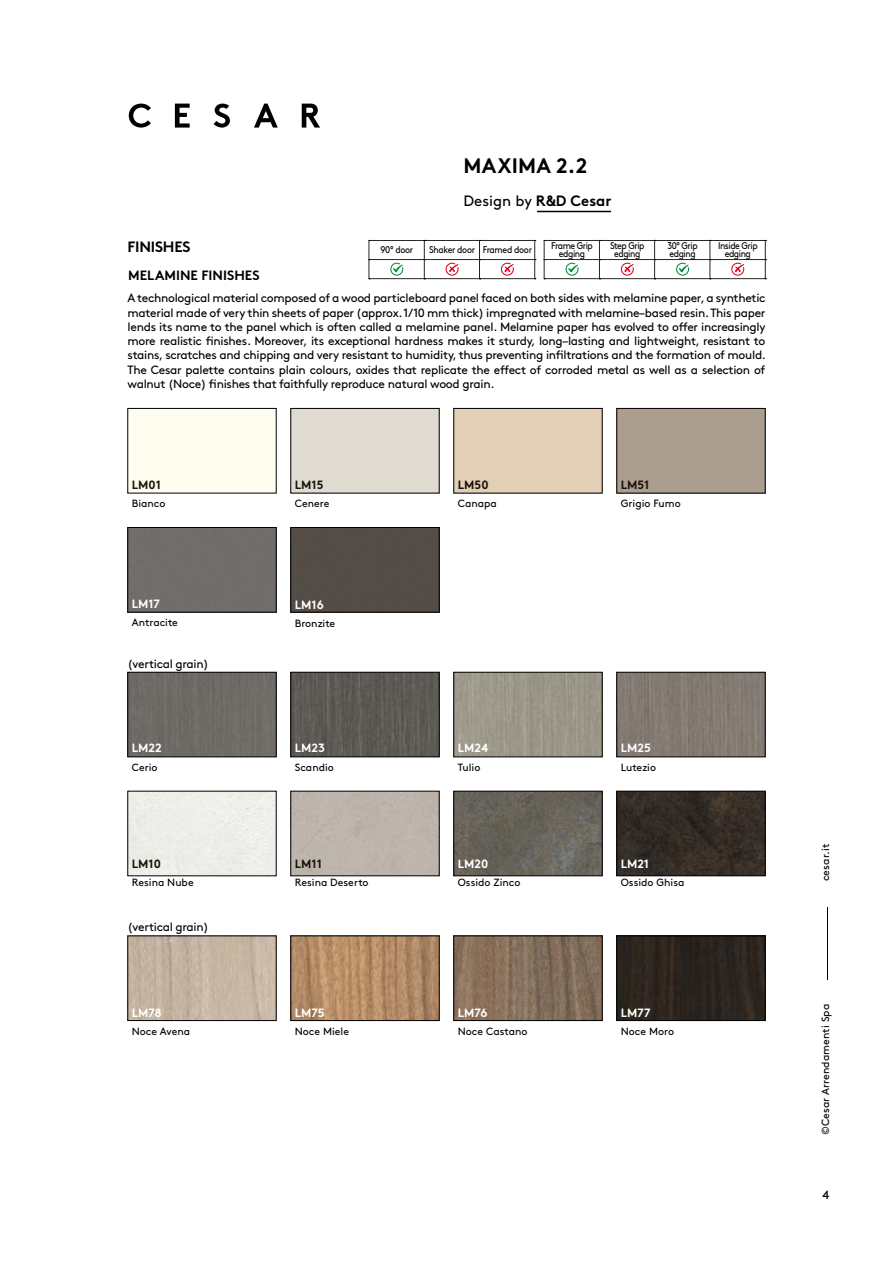
<style>
.page{position:relative;width:893px;height:1263px;background:#fff}
.page>*{position:absolute;margin:0;border:0;box-sizing:border-box;transform-origin:0 0}
.t1{font:700 21px "Brown Pro";letter-spacing:.01em;color:#000}
.t2{font:15px "Brown Pro";color:#000}
.t3{font:700 15px "Brown Pro";letter-spacing:-.015em;color:#000}
.t4{font:700 13.5px "Brown Pro";color:#000}
.t5{font:12px/14.2px "Brown Pro";letter-spacing:-.025em;color:#000;text-align:justify}
.t6{font:700 12px "Brown Pro";color:#fff}
.t7{font:700 12px "Brown Pro";color:#15120a}
.t8{font:10.5px "Brown Pro";color:#000}
.t9{font:9.75px/7.5px "Brown Pro";letter-spacing:-.05em;color:#000;text-align:center;scale:.9 1}
.s1{font-weight:700}
</style>
<div class="page">
<div style="left:128px;top:408px;width:148px;height:85px;border:1px solid #000"></div>
<div style="left:454px;top:408px;width:148px;height:85px;border:1px solid #000"></div>
<div style="left:291px;top:408px;width:148px;height:85px;border:1px solid #000"></div>
<div style="left:617px;top:408px;width:148px;height:85px;border:1px solid #000"></div>
<div style="left:130px;top:529px;width:144px;height:81px;background:#726d6c"></div>
<div style="left:128px;top:527px;width:148px;height:85px;border:1px solid #000"></div>
<div style="left:293px;top:529px;width:144px;height:81px;background:#544d47"></div>
<div style="left:291px;top:527px;width:148px;height:85px;border:1px solid #000"></div>
<div style="left:130px;top:674px;width:144px;height:81px;background:#6e6b66"></div>
<div style="left:128px;top:672px;width:148px;height:85px;border:1px solid #000"></div>
<img style="left:293px;top:674px;width:144px;height:81px">
<div style="left:291px;top:672px;width:148px;height:85px;border:1px solid #000"></div>
<div style="left:456px;top:674px;width:144px;height:81px;background:#9b9889"></div>
<div style="left:454px;top:672px;width:148px;height:85px;border:1px solid #000"></div>
<div style="left:619px;top:674px;width:144px;height:81px;background:#837a72"></div>
<div style="left:617px;top:672px;width:148px;height:85px;border:1px solid #000"></div>
<div style="left:130px;top:793px;width:144px;height:81px;background:#eeede9"></div>
<img style="left:456px;top:793px;width:144px;height:81px">
<div style="left:454px;top:791px;width:148px;height:85px;border:1px solid #000"></div>
<img style="left:619px;top:793px;width:144px;height:81px">
<div style="left:617px;top:791px;width:148px;height:85px;border:1px solid #000"></div>
<img style="left:456px;top:938px;width:144px;height:81px">
<div style="left:454px;top:936px;width:148px;height:85px;border:1px solid #000"></div>
<img style="left:293px;top:938px;width:144px;height:81px">
<div style="left:291px;top:936px;width:148px;height:85px;border:1px solid #000"></div>
<img style="left:130px;top:938px;width:144px;height:81px">
<div style="left:128px;top:936px;width:148px;height:85px;border:1px solid #000"></div>
<img style="left:619px;top:938px;width:144px;height:81px">
<div style="left:617px;top:936px;width:148px;height:85px;border:1px solid #000"></div>
<hr style="left:827px;top:907px;width:1px;height:73px;background:#000">
<hr style="left:537px;top:211px;width:74px;height:1px;background:#000">
<svg style="left:254px;top:104px;width:24px;height:24px"></svg>
<svg style="left:129px;top:104px;width:22px;height:24px"></svg>
<svg style="left:302px;top:104px;width:18px;height:24px"></svg>
<svg style="left:175px;top:104px;width:15px;height:24px"></svg>
<svg style="left:214px;top:104px;width:16px;height:24px"></svg>
<svg style="left:369px;top:240px;width:167px;height:39px"></svg>
<svg style="left:544px;top:240px;width:222px;height:39px"></svg>
<h1 class="t1" style="left:464px;top:149px;width:125px">MAXIMA 2.2</h1>
<p class="t3" style="left:128px;top:234px;width:64px">FINISHES</p>
<p class="t2" style="left:463px;top:189px;width:150px">Design by <span class="s1">R&amp;D Cesar</span></p>
<p class="t9" style="left:380px;top:245px;width:38px">90° door</p>
<p class="t9" style="left:429px;top:245px;width:116px">Shaker door Framed door</p>
<p class="t9" style="left:610px;top:241px;width:40px">Step Grip edging</p>
<p class="t9" style="left:551px;top:241px;width:48px">Frame Grip edging</p>
<p class="t9" style="left:667px;top:241px;width:35px;text-align:left">30° Grip edging</p>
<p class="t9" style="left:718px;top:241px;width:46px">Inside Grip edging</p>
<p class="t4" style="left:128px;top:264px;width:133px">MELAMINE FINISHES</p>
<p class="t5" style="left:128px;top:290px;width:640px">A technological material composed of a wood particleboard panel faced on both sides with melamine paper, a synthetic material made of very thin sheets of paper (approx. 1/10 mm thick) impregnated with melamine–based resin. This paper lends its name to the panel which is often called a melamine panel. Melamine paper has evolved to offer increasingly more realistic finishes. Moreover, its exceptional hardness makes it sturdy, long–lasting and lightweight, resistant to stains, scratches and chipping and very resistant to humidity, thus preventing infiltrations and the formation of mould.<br>The Cesar palette contains plain colours, oxides that replicate the effect of corroded metal as well as a selection of walnut (Noce) finishes that faithfully reproduce natural wood grain.</p>
<p class="t7" style="left:132px;top:475px;width:30px">LM01</p>
<p class="t7" style="left:295px;top:475px;width:30px">LM15</p>
<p class="t7" style="left:458px;top:475px;width:32px">LM50</p>
<p class="t8" style="left:132px;top:495px;width:35px">Bianco</p>
<p class="t8" style="left:295px;top:495px;width:36px">Cenere</p>
<p class="t8" style="left:458px;top:495px;width:41px">Canapa</p>
<p class="t6" style="left:132px;top:594px;width:30px">LM17</p>
<p class="t6" style="left:295px;top:595px;width:30px">LM16</p>
<p class="t8" style="left:132px;top:614px;width:48px">Antracite</p>
<p class="t8" style="left:295px;top:615px;width:42px">Bronzite</p>
<p class="t5" style="left:128px;top:656px;width:83px">(vertical grain)</p>
<p class="t6" style="left:132px;top:738px;width:31px">LM22</p>
<p class="t6" style="left:295px;top:738px;width:32px">LM23</p>
<p class="t6" style="left:458px;top:738px;width:32px">LM24</p>
<p class="t7" style="left:621px;top:475px;width:30px">LM51</p>
<p class="t8" style="left:621px;top:495px;width:62px">Grigio Fumo</p>
<p class="t6" style="left:621px;top:738px;width:31px">LM25</p>
<p class="t8" style="left:132px;top:759px;width:27px">Cerio</p>
<p class="t8" style="left:295px;top:759px;width:41px">Scandio</p>
<p class="t8" style="left:458px;top:759px;width:24px">Tulio</p>
<p class="t8" style="left:621px;top:759px;width:37px">Lutezio</p>
<p class="t7" style="left:132px;top:854px;width:31px">LM10</p>
<p class="t7" style="left:295px;top:854px;width:28px">LM11</p>
<p class="t6" style="left:458px;top:854px;width:32px">LM20</p>
<p class="t6" style="left:621px;top:854px;width:30px">LM21</p>
<p class="t8" style="left:132px;top:874px;width:63px">Resina Nube</p>
<p class="t5" style="left:128px;top:919px;width:83px">(vertical grain)</p>
<p class="t8" style="left:295px;top:874px;width:75px">Resina Deserto</p>
<p class="t8" style="left:458px;top:874px;width:64px">Ossido Zinco</p>
<p class="t8" style="left:621px;top:874px;width:65px">Ossido Ghisa</p>
<p class="t6" style="left:132px;top:1003px;width:32px">LM78</p>
<p class="t6" style="left:295px;top:1003px;width:31px">LM75</p>
<p class="t6" style="left:458px;top:1003px;width:31px">LM76</p>
<p class="t6" style="left:621px;top:1003px;width:31px">LM77</p>
<p class="t8" style="left:132px;top:1023px;width:60px">Noce Avena</p>
<p class="t8" style="left:295px;top:1023px;width:56px">Noce Miele</p>
<p class="t8" style="left:458px;top:1023px;width:71px">Noce Castano</p>
<p class="t8" style="left:621px;top:1023px;width:55px">Noce Moro</p>
<p class="t8" style="left:817px;top:881px;width:39px;rotate:-90deg">cesar.it</p>
<p class="t8" style="left:817px;top:1135px;width:133px;rotate:-90deg">©Cesar Arrendamenti Spa</p>
<p class="t5" style="left:822px;top:1187px;width:8px">4</p>
</div>
